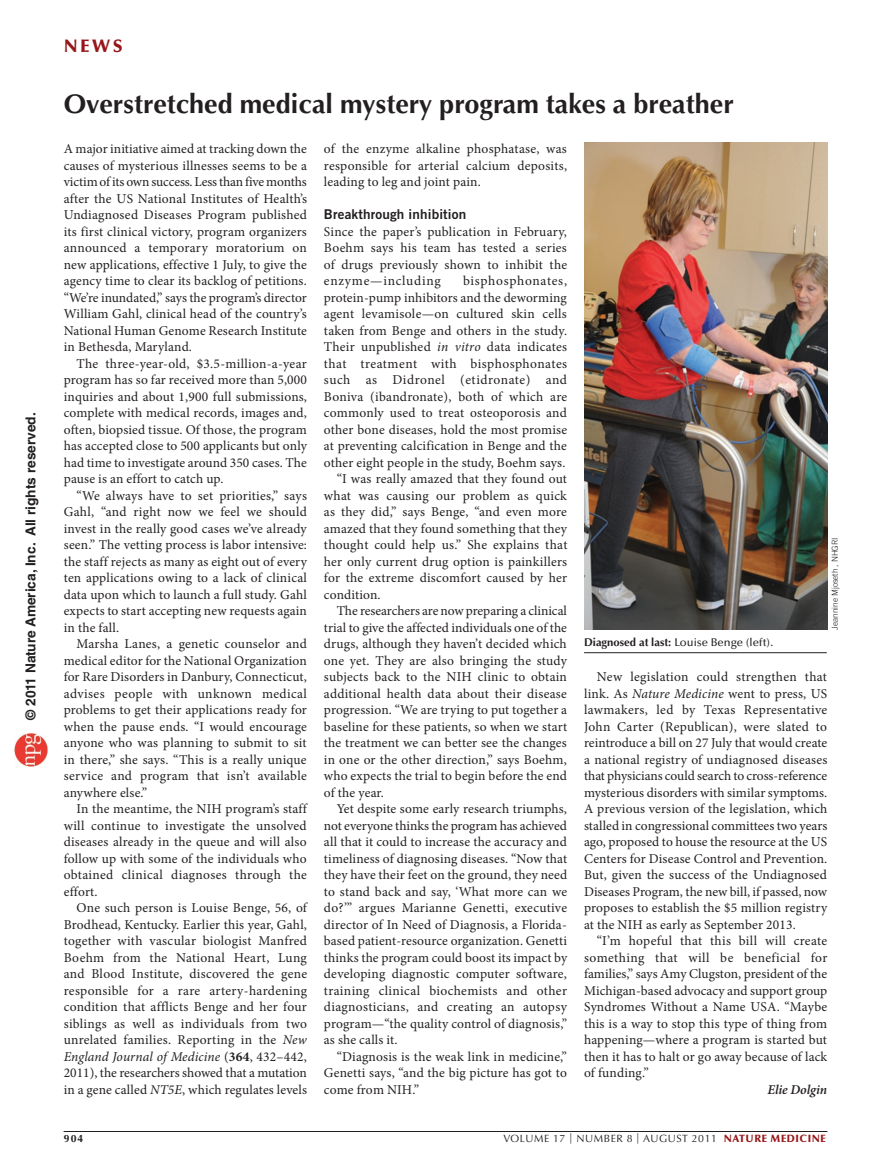
<style>
.page{position:relative;width:891px;height:1175px;background:#fff}
.page>*{position:absolute;margin:0;border:0;box-sizing:border-box;transform-origin:0 0}
.t1{font:700 27px "Optima LT Std";color:#231f20}
.t2{font:900 18px "Optima LT Std";color:#961619}
.t3{font:700 13.65px "Helvetica LT Std";color:#231f20}
.t4{font:13.5px/16.5px "Minion Pro";letter-spacing:.01em;color:#231f20;text-align:justify}
.t5{font:13.5px "Minion Pro";letter-spacing:.035em;color:#231f20}
.t6{font:13.5px "Minion Pro";letter-spacing:-.01em;color:#231f20}
.t7{font:13.5px "Trade Gothic LT Std Bd 2";letter-spacing:.01em;color:#231f20}
.t8{font:13.5px "Minion Pro";letter-spacing:.05em;color:#231f20}
.t9{font:italic 600 13.5px "Minion Pro";letter-spacing:-.005em;color:#231f20}
.t10{font:500 11.25px "Optima LT Std";color:#231f20}
.t11{font:10.5px "Optima LT Std";letter-spacing:.05em;color:#231f20}
.t12{font:700 10.5px "Optima LT Std";color:#231f20}
.t13{font:300 8.25px "Trade Gothic LT Std";letter-spacing:-.005em;color:#231f20}
.s1{font-style:italic}
.s2{font-weight:700}
.s3{font-weight:900;color:#961619}
</style>
<div class="page">
<hr style="left:64px;top:1131px;width:763px;height:1px;background:#231f20">
<img style="left:584px;top:143px;width:243px;height:486px">
<hr style="left:584px;top:652px;width:243px;height:1px;background:#231f20">
<img style="left:14px;top:733px;width:33px;height:33px">
<p class="t3" style="left:22px;top:719px;width:308px;rotate:-90deg">© 2011 Nature America, Inc. All rights reserved.</p>
<h2 class="t2" style="left:64px;top:36px;width:61px">NEWS</h2>
<h1 class="t1" style="left:64px;top:88px;width:672px">Overstretched medical mystery program takes a breather</h1>
<p class="t4" style="left:64px;top:141px;width:245px">A major initiative aimed at tracking down the causes of mysterious illnesses seems to be a victim of its own success. Less than five months after the US National Institutes of Health’s Undiagnosed Diseases Program published its first clinical victory, program organizers announced a temporary moratorium on new applications, effective 1 July, to give the agency time to clear its backlog of petitions. “We’re inundated,” says the program’s director William Gahl, clinical head of the country’s National Human Genome Research Institute in Bethesda, Maryland.</p>
<p class="t4" style="left:64px;top:355px;width:245px;text-indent:13px">The three-year-old, $3.5-million-a-year program has so far received more than 5,000 inquiries and about 1,900 full submissions, complete with medical records, images and, often, biopsied tissue. Of those, the program has accepted close to 500 applicants but only had time to investigate around 350 cases. The pause is an effort to catch up.</p>
<p class="t4" style="left:64px;top:487px;width:245px;text-indent:13px">“We always have to set priorities,” says Gahl, “and right now we feel we should invest in the really good cases we’ve already seen.” The vetting process is labor intensive: the staff rejects as many as eight out of every ten applications owing to a lack of clinical data upon which to launch a full study. Gahl expects to start accepting new requests again in the fall.</p>
<p class="t4" style="left:64px;top:636px;width:245px;text-indent:13px">Marsha Lanes, a genetic counselor and medical editor for the National Organization for Rare Disorders in Danbury, Connecticut, advises people with unknown medical problems to get their applications ready for when the pause ends. “I would encourage anyone who was planning to submit to sit in there,” she says. “This is a really unique service and program that isn’t available anywhere else.”</p>
<p class="t4" style="left:64px;top:801px;width:245px;text-indent:13px">In the meantime, the NIH program’s staff will continue to investigate the unsolved diseases already in the queue and will also follow up with some of the individuals who obtained clinical diagnoses through the effort.</p>
<p class="t4" style="left:64px;top:900px;width:245px;text-indent:13px">One such person is Louise Benge, 56, of Brodhead, Kentucky. Earlier this year, Gahl, together with vascular biologist Manfred Boehm from the National Heart, Lung and Blood Institute, discovered the gene responsible for a rare artery-hardening condition that afflicts Benge and her four siblings as well as individuals from two unrelated families. Reporting in the <span class="s1">New England Journal of Medicine</span> (<span class="s2">364</span>, 432–442, 2011), the researchers showed that a mutation in a gene called <span class="s1">NT5E</span>, which regulates levels</p>
<p class="t4" style="left:324px;top:140px;width:245px">of the enzyme alkaline phosphatase, was responsible for arterial calcium deposits, leading to leg and joint pain.</p>
<p class="t7" style="left:324px;top:206px;width:144px">Breakthrough inhibition</p>
<p class="t4" style="left:324px;top:223px;width:245px">Since the paper’s publication in February, Boehm says his team has tested a series of drugs previously shown to inhibit the enzyme—including</p>
<p class="t8" style="left:463px;top:272px;width:106px">bisphosphonates,</p>
<p class="t4" style="left:324px;top:289px;width:244px">protein-pump inhibitors and the deworming</p>
<p class="t4" style="left:324px;top:305px;width:244px">agent levamisole—on cultured skin cells</p>
<p class="t4" style="left:324px;top:322px;width:245px">taken from Benge and others in the study.</p>
<p class="t4" style="left:324px;top:338px;width:245px">Their unpublished <span class="s1">in vitro</span> data indicates</p>
<p class="t5" style="left:324px;top:354px;width:245px">that treatment with bisphosphonates</p>
<p class="t5" style="left:324px;top:371px;width:245px">such as Didronel (etidronate) and</p>
<p class="t4" style="left:324px;top:388px;width:245px">Boniva (ibandronate), both of which are</p>
<p class="t4" style="left:324px;top:404px;width:245px">commonly used to treat osteoporosis and</p>
<p class="t4" style="left:324px;top:421px;width:245px">other bone diseases, hold the most promise</p>
<p class="t4" style="left:324px;top:437px;width:244px">at preventing calcification in Benge and the</p>
<p class="t4" style="left:324px;top:454px;width:243px">other eight people in the study, Boehm says.</p>
<p class="t4" style="left:337px;top:470px;width:232px">“I was really amazed that they found out</p>
<p class="t4" style="left:324px;top:487px;width:245px">what was causing our problem as quick</p>
<p class="t4" style="left:324px;top:503px;width:244px">as they did,” says Benge, “and even more</p>
<p class="t4" style="left:324px;top:520px;width:245px">amazed that they found something that they</p>
<p class="t4" style="left:324px;top:536px;width:245px">thought could help us.” She explains that</p>
<p class="t4" style="left:324px;top:553px;width:245px">her only current drug option is painkillers</p>
<p class="t4" style="left:324px;top:569px;width:245px">for the extreme discomfort caused by her</p>
<p class="t4" style="left:324px;top:586px;width:58px">condition.</p>
<p class="t6" style="left:337px;top:602px;width:232px">The researchers are now preparing a clinical</p>
<p class="t4" style="left:324px;top:619px;width:245px">trial to give the affected individuals one of the</p>
<p class="t4" style="left:324px;top:635px;width:244px">drugs, although they haven’t decided which</p>
<p class="t4" style="left:324px;top:652px;width:245px">one yet. They are also bringing the study</p>
<p class="t4" style="left:324px;top:668px;width:245px">subjects back to the NIH clinic to obtain</p>
<p class="t4" style="left:324px;top:685px;width:245px">additional health data about their disease</p>
<p class="t4" style="left:324px;top:701px;width:245px">progression. “We are trying to put together a</p>
<p class="t4" style="left:324px;top:718px;width:245px">baseline for these patients, so when we start</p>
<p class="t4" style="left:324px;top:734px;width:244px">the treatment we can better see the changes</p>
<p class="t4" style="left:324px;top:751px;width:244px">in one or the other direction,” says Boehm,</p>
<p class="t4" style="left:324px;top:767px;width:245px">who expects the trial to begin before the end</p>
<p class="t4" style="left:324px;top:784px;width:62px">of the year.</p>
<p class="t4" style="left:337px;top:800px;width:232px">Yet despite some early research triumphs,</p>
<p class="t4" style="left:324px;top:817px;width:244px">not everyone thinks the program has achieved</p>
<p class="t4" style="left:324px;top:833px;width:244px">all that it could to increase the accuracy and</p>
<p class="t4" style="left:324px;top:850px;width:245px">timeliness of diagnosing diseases. “Now that</p>
<p class="t4" style="left:324px;top:866px;width:245px">they have their feet on the ground, they need</p>
<p class="t4" style="left:324px;top:883px;width:245px">to stand back and say, ‘What more can we</p>
<p class="t4" style="left:324px;top:899px;width:245px">do?’” argues Marianne Genetti, executive</p>
<p class="t4" style="left:324px;top:916px;width:244px">director of In Need of Diagnosis, a Florida-</p>
<p class="t4" style="left:324px;top:932px;width:245px">based patient-resource organization. Genetti</p>
<p class="t4" style="left:324px;top:949px;width:245px">thinks the program could boost its impact by</p>
<p class="t4" style="left:324px;top:965px;width:244px">developing diagnostic computer software,</p>
<p class="t4" style="left:324px;top:982px;width:245px">training clinical biochemists and other</p>
<p class="t4" style="left:324px;top:998px;width:244px">diagnosticians, and creating an autopsy</p>
<p class="t4" style="left:324px;top:1015px;width:245px">program—“the quality control of diagnosis,”</p>
<p class="t4" style="left:324px;top:1031px;width:75px">as she calls it.</p>
<p class="t4" style="left:337px;top:1048px;width:232px">“Diagnosis is the weak link in medicine,”</p>
<p class="t4" style="left:324px;top:1064px;width:244px">Genetti says, “and the big picture has got to</p>
<p class="t4" style="left:324px;top:1081px;width:97px">come from NIH.”</p>
<p class="t13" style="left:830px;top:629px;width:94px;rotate:-90deg">Jeannine Mjoseth , NHGRI</p>
<p class="t10" style="left:584px;top:636px;width:191px"><span class="s2">Diagnosed at last:</span> Louise Benge (left).</p>
<p class="t4" style="left:584px;top:668px;width:245px;text-indent:13px">New legislation could strengthen that link. As <span class="s1">Nature Medicine</span> went to press, US lawmakers, led by Texas Representative John Carter (Republican), were slated to reintroduce a bill on 27 July that would create a national registry of undiagnosed diseases that physicians could search to cross-reference mysterious disorders with similar symptoms.<br>A previous version of the legislation, which stalled in congressional committees two years ago, proposed to house the resource at the US Centers for Disease Control and Prevention.<br>But, given the success of the Undiagnosed Diseases Program, the new bill, if passed, now proposes to establish the $5 million registry at the NIH as early as September 2013.</p>
<p class="t4" style="left:584px;top:932px;width:245px;text-indent:13px">“I’m hopeful that this bill will create something that will be beneficial for families,” says Amy Clugston, president of the Michigan-based advocacy and support group Syndromes Without a Name USA. “Maybe this is a way to stop this type of thing from happening—where a program is started but then it has to halt or go away because of lack of funding.”</p>
<p class="t9" style="left:767px;top:1079px;width:61px">Elie Dolgin</p>
<p class="t12" style="left:64px;top:1132px;width:21px">904</p>
<p class="t11" style="left:503px;top:1132px;width:324px">VOLUME 17 | NUMBER 8 | AUGUST 2011 <span class="s3">NATURE MEDICINE</span></p>
</div>
